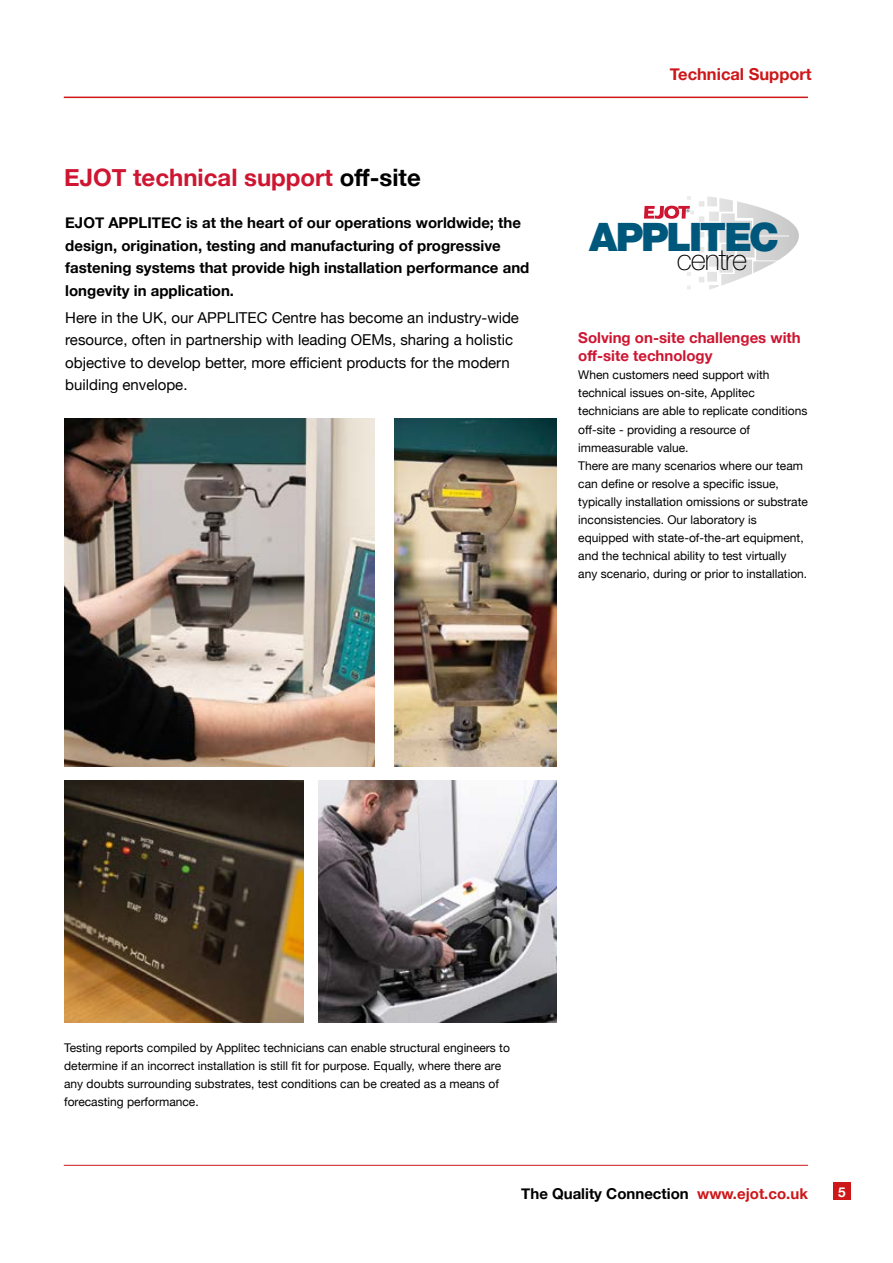
<style>
.page{position:relative;width:893px;height:1263px;background:#fff}
.page>*{position:absolute;margin:0;border:0;box-sizing:border-box;transform-origin:0 0}
.t1{font:900 39.3px "Helvetica Neue";letter-spacing:-.06em;color:#00577c}
.t2{font:100 29.1px "Helvetica Neue";letter-spacing:-.04em;color:#000}
.t3{font:700 24px "Helvetica Neue";color:#ce1531}
.t4{font:700 16.5px "Helvetica Neue";color:#cd1719}
.t5{font:700 15px/22.5px "Helvetica Neue";color:#000}
.t6{font:15px/22.5px "Helvetica Neue";color:#000}
.t7{font:700 15px/18px "Helvetica Neue";color:#ce1531}
.t8{font:700 13.5px "Helvetica Neue";color:#fff}
.t9{font:12px/18px "Helvetica Neue";color:#000}
.s1{color:#000}
.s2{color:#cd1719}
</style>
<div class="page">
<img style="left:318px;top:780px;width:239px;height:242px">
<img style="left:64px;top:418px;width:311px;height:348px">
<img style="left:395px;top:418px;width:162px;height:348px">
<img style="left:64px;top:780px;width:239px;height:242px">
<div style="left:833px;top:1182px;width:17px;height:17px;background:#cd1719"></div>
<svg style="left:644px;top:196px;width:155px;height:94px"></svg>
<hr style="left:64px;top:97px;width:744px;height:1px;background:#cd1719">
<hr style="left:64px;top:1165px;width:744px;height:1px;background:#cd1719">
<h3 class="t3" style="left:64px;top:159px;width:358px">EJOT technical support <span class="s1">off-site</span></h3>
<p class="t5" style="left:65px;top:212px;width:466px">EJOT APPLITEC is at the heart of our operations worldwide; the design, origination, testing and manufacturing of progressive fastening systems that provide high installation performance and longevity in application.</p>
<p class="t6" style="left:65px;top:307px;width:455px">Here in the UK, our APPLITEC Centre has become an industry-wide resource, often in partnership with leading OEMs, sharing a holistic objective to develop better, more efficient products for the modern building envelope.</p>
<h3 class="t4" style="left:670px;top:61px;width:143px">Technical Support</h3>
<h1 class="t1" style="left:589px;top:213px;width:191px">APPLITEC</h1>
<h2 class="t2" style="left:677px;top:243px;width:72px">centre</h2>
<p class="t7" style="left:578px;top:329px;width:224px">Solving on-site challenges with off-site technology</p>
<p class="t9" style="left:578px;top:367px;width:231px">When customers need support with technical issues on-site, Applitec technicians are able to replicate conditions off-site - providing a resource of immeasurable value.<br>There are many scenarios where our team can define or resolve a specific issue, typically installation omissions or substrate inconsistencies. Our laboratory is equipped with state-of-the-art equipment, and the technical ability to test virtually any scenario, during or prior to installation.</p>
<p class="t9" style="left:64px;top:1039px;width:447px">Testing reports compiled by Applitec technicians can enable structural engineers to determine if an incorrect installation is still fit for purpose. Equally, where there are any doubts surrounding substrates, test conditions can be created as a means of forecasting performance.</p>
<p class="t5" style="left:521px;top:1183px;width:288px">The Quality Connection <span class="s2">www.ejot.co.uk</span></p>
<p class="t8" style="left:838px;top:1182px;width:9px">5</p>
</div>
